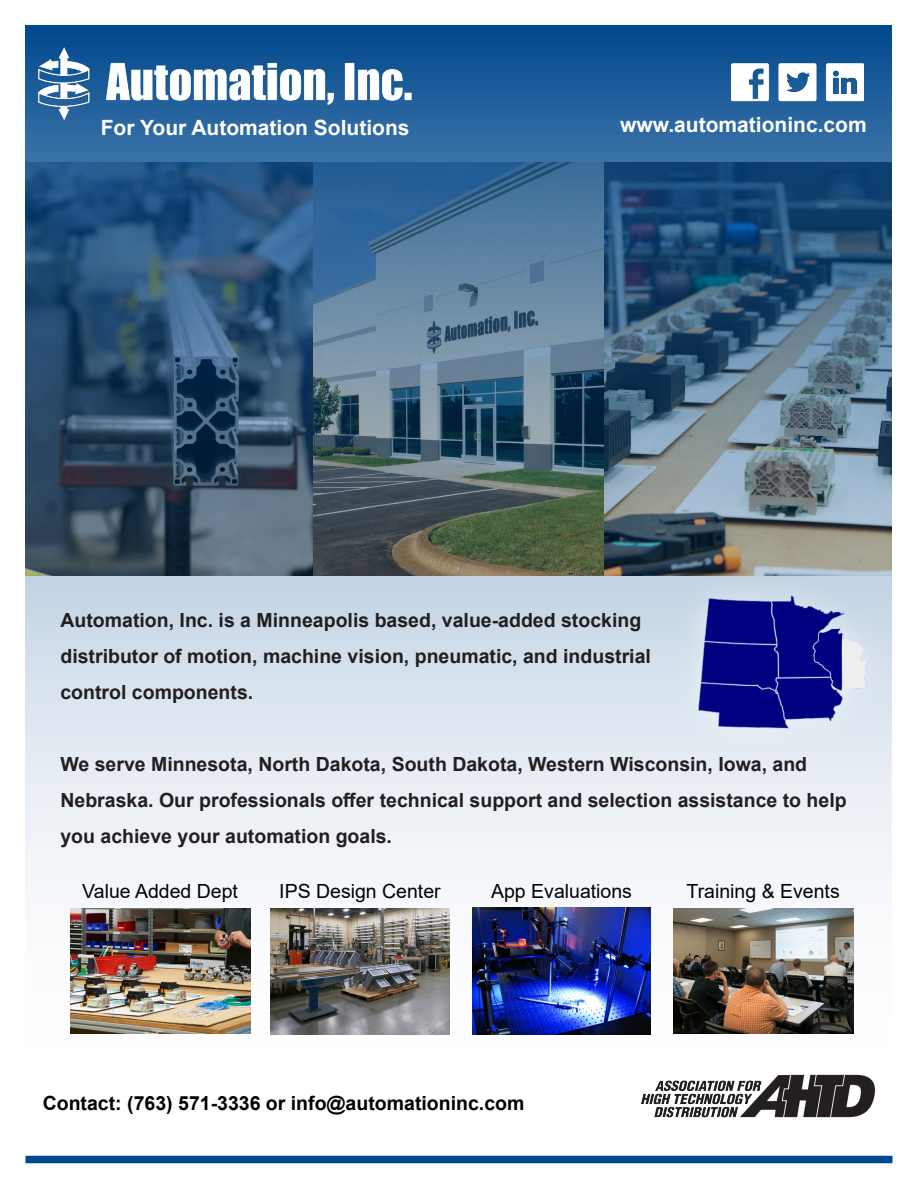
<style>
.page{position:relative;width:918px;height:1188px;background:#fff}
.page>*{position:absolute;margin:0;border:0;box-sizing:border-box;transform-origin:0 0}
.t1{font:700 21px "Arial";color:#fff}
.t2{font:700 19.5px/36px "Arial";color:#231f20}
.t3{font:19.5px "Arial";color:#000}
.t4{font:700 19.5px "Arial";color:#000}
</style>
<div class="page">
<div style="left:26px;top:1156px;width:866px;height:7px;background:#01498e"></div>
<img style="left:26px;top:26px;width:866px;height:1049px">
<img style="left:39px;top:48px;width:372px;height:72px">
<img style="left:731px;top:58px;width:132px;height:47px">
<img style="left:642px;top:1075px;width:233px;height:43px">
<div style="left:668px;top:569px;width:227px;height:189px;background:#fff;opacity:.52"></div>
<img style="left:688px;top:591px;width:188px;height:142px">
<img style="left:473px;top:908px;width:178px;height:126px">
<p class="t1" style="left:101px;top:113px;width:310px">For Your Automation Solutions</p>
<p class="t1" style="left:620px;top:110px;width:248px">www.automationinc.com</p>
<p class="t2" style="left:60px;top:602px;width:582px">Automation, Inc. is a Minneapolis based, value-added stocking</p>
<p class="t2" style="left:60px;top:638px;width:592px">distributor of motion, machine vision, pneumatic, and industrial</p>
<p class="t2" style="left:60px;top:674px;width:194px">control components.</p>
<p class="t2" style="left:60px;top:746px;width:788px">We serve Minnesota, North Dakota, South Dakota, Western Wisconsin, Iowa, and<br>Nebraska. Our professionals offer technical support and selection assistance to help you achieve your automation goals.</p>
<p class="t3" style="left:82px;top:877px;width:157px">Value Added Dept</p>
<p class="t3" style="left:279px;top:877px;width:163px">IPS Design Center</p>
<p class="t3" style="left:491px;top:877px;width:142px">App Evaluations</p>
<p class="t3" style="left:687px;top:877px;width:155px">Training &amp; Events</p>
<p class="t4" style="left:43px;top:1090px;width:483px">Contact: (763) 571-3336 or info@automationinc.com</p>
</div>
